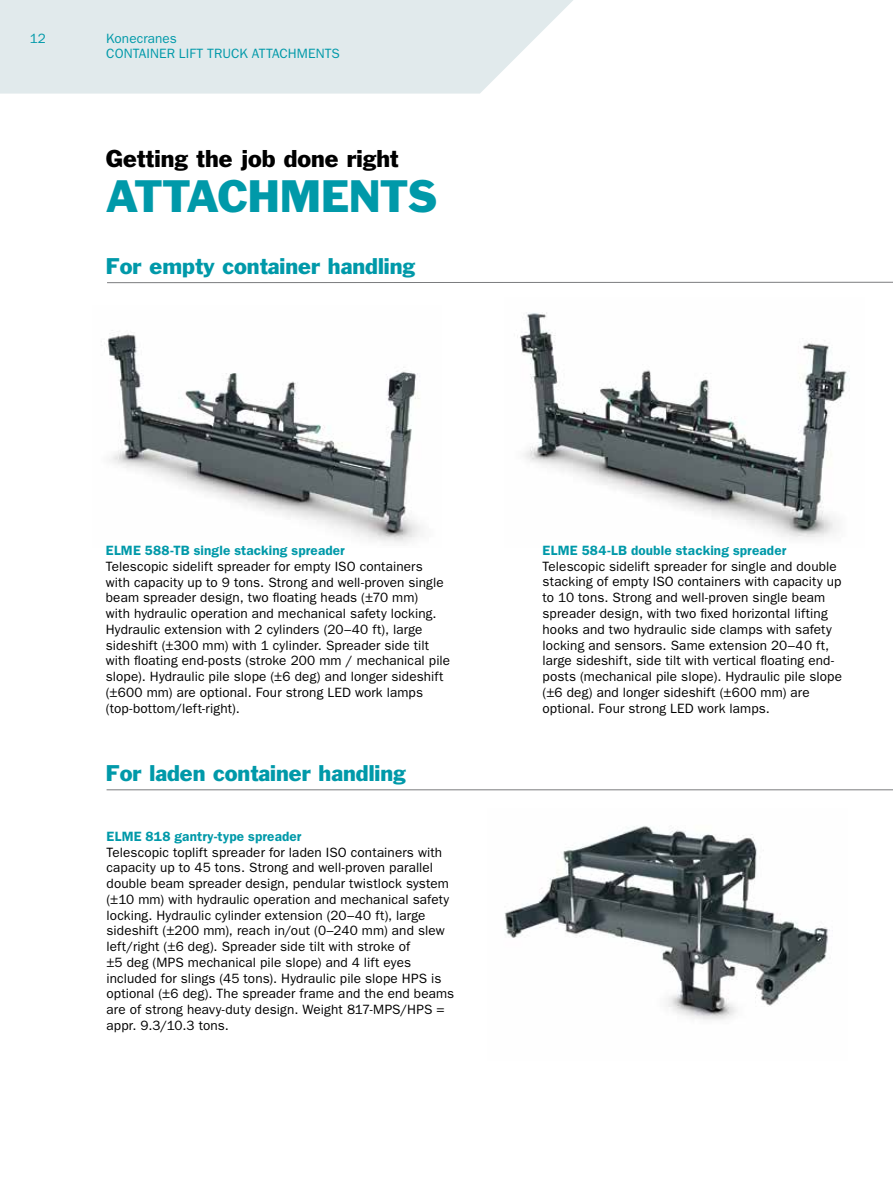
<style>
.page{position:relative;width:893px;height:1191px;background:#fff}
.page>*{position:absolute;margin:0;border:0;box-sizing:border-box;transform-origin:0 0}
.t1{font:42px "Franklin Gothic Std";letter-spacing:-.02em;color:#0099a9}
.t2{font:22.5px "Franklin Gothic Std";color:#000}
.t3{font:21px "Franklin Gothic Std";color:#0099a9}
.t4{font:13.5px/15.8px "ITC Franklin Gothic Std";letter-spacing:.01em;color:#000}
.t5{font:600 13.5px "ITC Franklin Gothic Std";letter-spacing:.015em;color:#0099a9}
.t6{font:13.5px/15px "ITC Franklin Gothic Std";color:#0099a9}
</style>
<div class="page">
<svg style="left:0;top:0;width:573px;height:94px;background:#e3ebed"></svg>
<svg style="left:107px;top:282px;width:786px;height:1px"></svg>
<img style="left:520px;top:312px;width:330px;height:226px">
<img style="left:107px;top:330px;width:314px;height:213px">
<img style="left:504px;top:826px;width:326px;height:194px">
<hr style="left:107px;top:789px;width:786px;height:1px;background:#7b7c7e">
<p class="t6" style="left:30px;top:31px;width:18px">12</p>
<p class="t6" style="left:106px;top:31px;width:72px">Konecranes<br>CONTA</p>
<p class="t6" style="left:147px;top:46px;width:13px">INER</p>
<p class="t6" style="left:179px;top:46px;width:81px">LIFT TRUCK ATTA</p>
<p class="t6" style="left:280px;top:46px;width:38px">CHMENTS</p>
<h2 class="t2" style="left:106px;top:144px;width:294px">Getting the job done right</h2>
<h1 class="t1" style="left:106px;top:169px;width:333px">ATTACHMENTS</h1>
<h3 class="t3" style="left:106px;top:253px;width:311px">For empty container handling</h3>
<p class="t5" style="left:106px;top:542px;width:241px">ELME 588-TB single stacking spreader</p>
<p class="t4" style="left:106px;top:558px;width:346px">Telescopic sidelift spreader for empty ISO containers with capacity up to 9 tons. Strong and well-proven single beam spreader design, two floating heads (±70 mm)<br>with hydraulic operation and mechanical safety locking.<br>Hydraulic extension with 2 cylinders (20–40 ft), large sideshift (±300 mm) with 1 cylinder. Spreader side tilt with floating end-posts (stroke 200 mm / mechanical pile slope). Hydraulic pile slope (±6 deg) and longer sideshift (±600 mm) are optional. Four strong LED</p>
<p class="t4" style="left:355px;top:684px;width:70px">work lamps</p>
<p class="t4" style="left:106px;top:700px;width:136px">(top-bottom/left-right).</p>
<h3 class="t3" style="left:106px;top:759px;width:302px">For laden container handling</h3>
<p class="t5" style="left:107px;top:828px;width:197px">ELME 818 gantry-type spreader</p>
<p class="t4" style="left:107px;top:844px;width:349px">Telescopic toplift spreader for laden ISO containers with capacity up to 45 tons. Strong and well-proven parallel double beam spreader design, pendular twistlock system (±10 mm) with hydraulic operation and mechanical safety locking. Hydraulic cylinder extension (20–40 ft), large sideshift (±200 mm), reach in/out (0–240 mm) and slew left/right (±6 deg). Spreader side tilt with stroke of<br>±5 deg (MPS mechanical pile slope) and 4 lift eyes included for slings (45 tons). Hydraulic pile slope H PS is optional (±6 deg). The spreader frame and the end beams are of strong heavy-duty design. Weight 817-MPS/H PS = appr. 9.3/10.3 tons.</p>
<p class="t5" style="left:543px;top:542px;width:245px">ELME 584-LB double stacking spreader</p>
<p class="t4" style="left:543px;top:558px;width:301px">Telescopic sidelift spreader for single and double stacking of empty ISO containers with capacity up to 10 tons. Strong and well-proven single beam spreader design, with two fixed horizontal lifting hooks and two hydraulic side clamps with safety locking and sensors. Same extension 20–40 ft, large sideshift, side tilt with vertical floating end&shy;posts (mechanical pile slope). Hydraulic pile slope (±6 deg) and longer sideshift (±600 mm) are optional. Four strong LED</p>
<p class="t4" style="left:698px;top:700px;width:74px">work lamps.</p>
</div>
